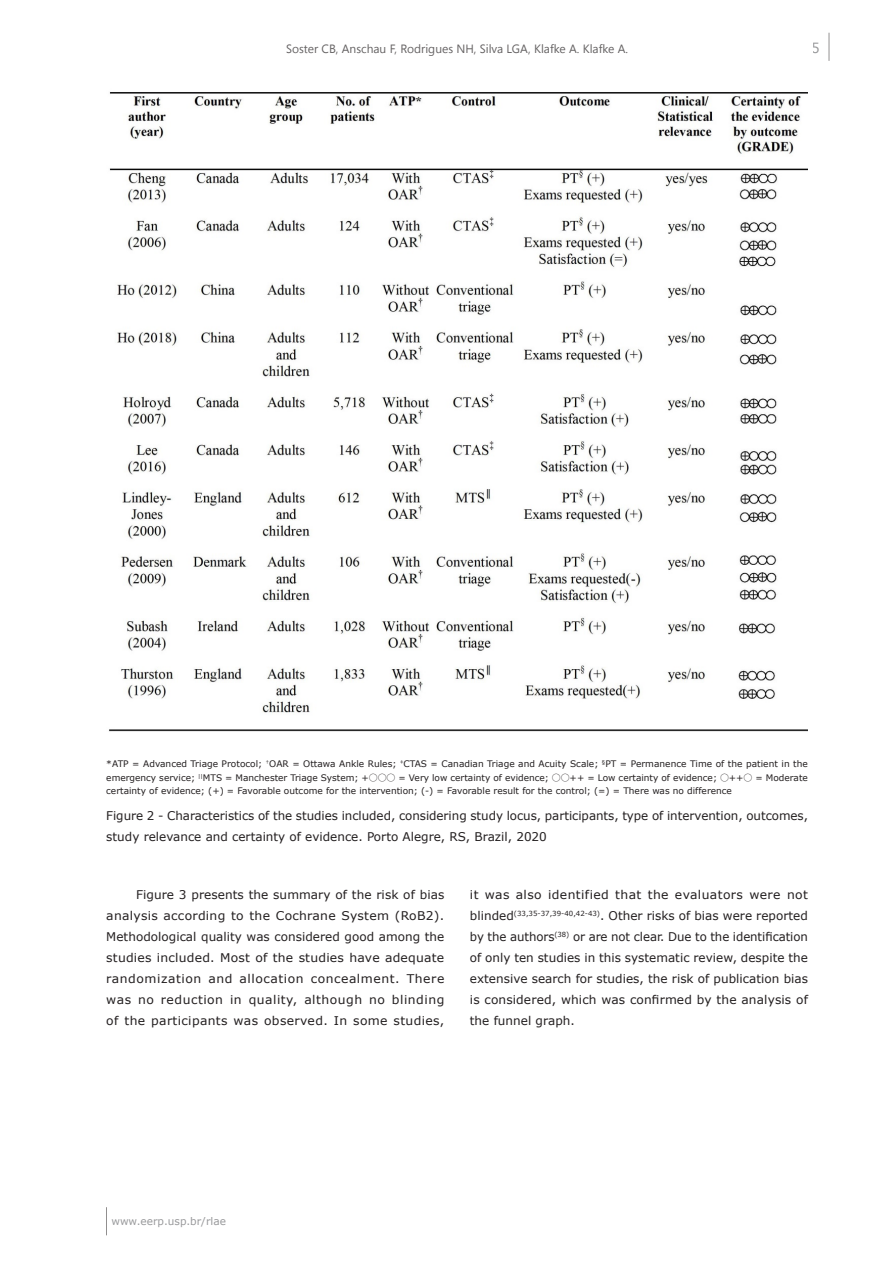
<style>
.page{position:relative;width:893px;height:1263px;background:#fff}
.page>*{position:absolute;margin:0;border:0;box-sizing:border-box;transform-origin:0 0}
.t1{font:13.5px "Geneva";color:#6c6d70}
.t2{font:12px/21px "Verdana";color:#231f20;text-align:justify}
.t3{font:12px "Segoe UI";color:#231f20}
.t4{font:10.5px "Verdana";color:#6c6d70}
.t5{font:9px/13.5px "Verdana";color:#231f20;text-align:justify}
.s1{font-family:"Hira Kaku Pro W3"}
</style>
<div class="page">
<svg style="left:106px;top:1207px;width:1px;height:28px"></svg>
<svg style="left:829px;top:33px;width:1px;height:28px"></svg>
<img style="left:109px;top:92px;width:699px;height:640px">
<p class="t3" style="left:286px;top:41px;width:343px">Soster CB, Anschau F, Rodrigues NH, Silva LGA, Klafke A. Klafke A.</p>
<p class="t1" style="left:812px;top:41px;width:11px">5</p>
<p class="t5" style="left:106px;top:757px;width:703px">*ATP = Advanced Triage Protocol; <sup>†</sup>OAR = Ottawa Ankle Rules; <sup>‡</sup>CTAS = Canadian Triage and Acuity Scale; <sup>§</sup>PT = Permanence Time of the patient in the emergency service; <sup>||</sup>MTS = Manchester Triage System; +<span class="s1">○○○</span> = Very low certainty of evidence; <span class="s1">○○</span>++ = Low certainty of evidence; <span class="s1">○</span>++<span class="s1">○</span> = Moderate certainty of evidence; (+) = Favorable outcome for the intervention; (-) = Favorable result for the control; (=) = There was no difference</p>
<p class="t2" style="left:106px;top:805px;width:703px">Figure 2 - Characteristics of the studies included, considering study locus, participants, type of intervention, outcomes, study relevance and certainty of evidence. Porto Alegre, RS, Brazil, 2020</p>
<p class="t2" style="left:106px;top:884px;width:340px;text-indent:30px">Figure 3 presents the summary of the risk of bias analysis according to the Cochrane System (RoB2).<br>Methodological quality was considered good among the studies included. Most of the studies have adequate randomization and allocation concealment. There was no reduction in quality, although no blinding of the participants was observed. In some studies,</p>
<p class="t2" style="left:470px;top:884px;width:340px">it was also identified that the evaluators were not blinded<sup>(33,35-37,39-40,42-43)</sup>. Other risks of bias were reported by the authors<sup>(38)</sup> or are not clear. Due to the identification of only ten studies in this systematic review, despite the extensive search for studies, the risk of publication bias is considered, which was confirmed by the analysis of the funnel graph.</p>
<p class="t4" style="left:111px;top:1215px;width:116px">www.eerp.usp.br/rlae</p>
</div>
